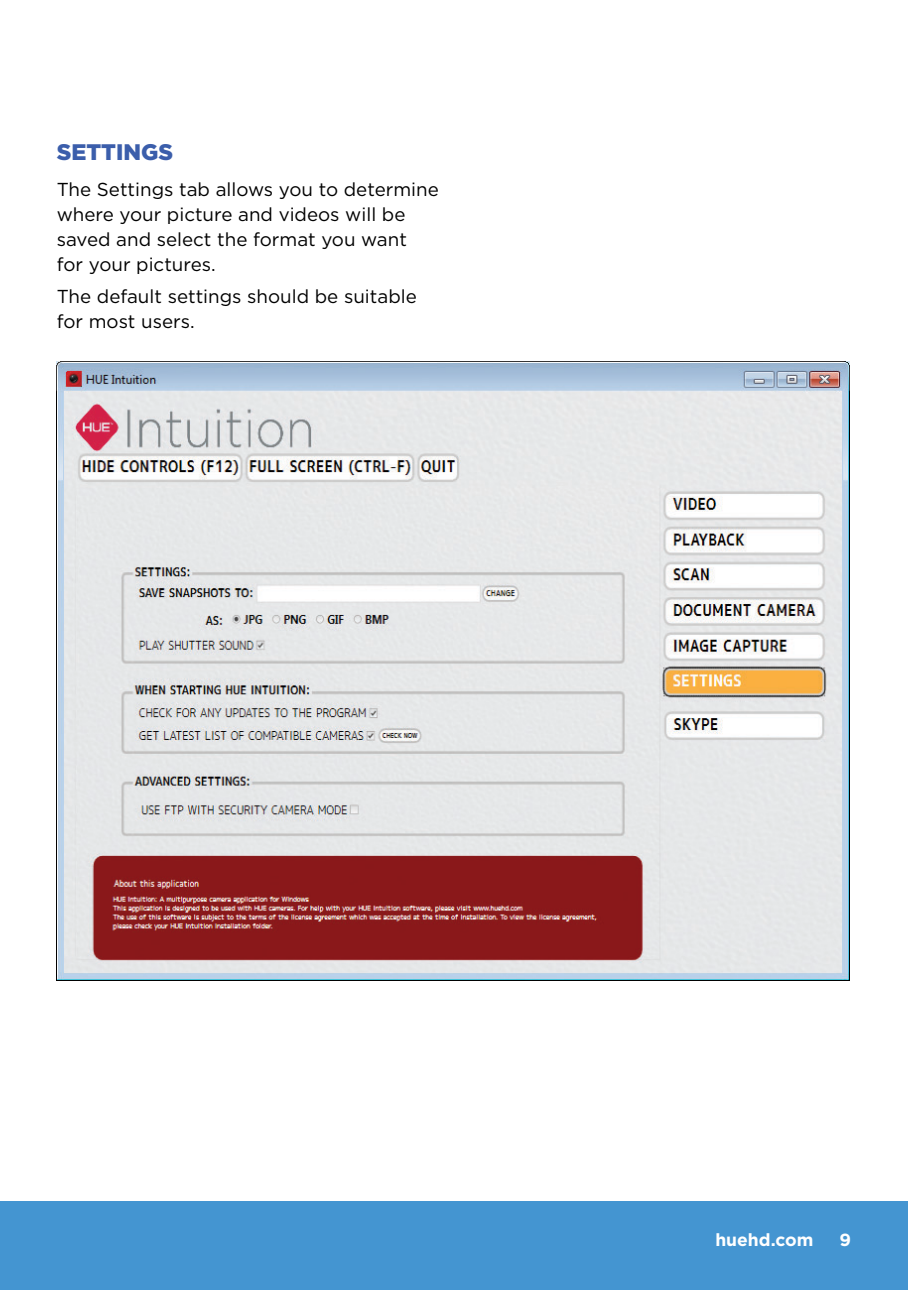
<style>
.page{position:relative;width:908px;height:1290px;background:#fff}
.page>*{position:absolute;margin:0;border:0;box-sizing:border-box;transform-origin:0 0}
.t1{font:900 22.5px "Gotham";color:#3b5eab}
.t2{font:18.75px/25px "Gotham";color:#000}
.t3{font:700 17.5px "Gotham";color:#fff}
</style>
<div class="page">
<div style="left:0;top:1201px;width:907px;height:89px;background:#4495d1"></div>
<img style="left:57px;top:361px;width:792px;height:619px">
<p class="t1" style="left:57px;top:139px;width:118px">SETTINGS</p>
<p class="t2" style="left:57px;top:176px;width:383px">The Settings tab allows you to determine where your picture and videos will be saved and select the format you want<br>for your pictures.</p>
<p class="t2" style="left:57px;top:284px;width:361px">The default settings should be suitable for most users.</p>
<p class="t3" style="left:715px;top:1228px;width:99px">huehd.com</p>
<p class="t3" style="left:839px;top:1228px;width:13px">9</p>
</div>
